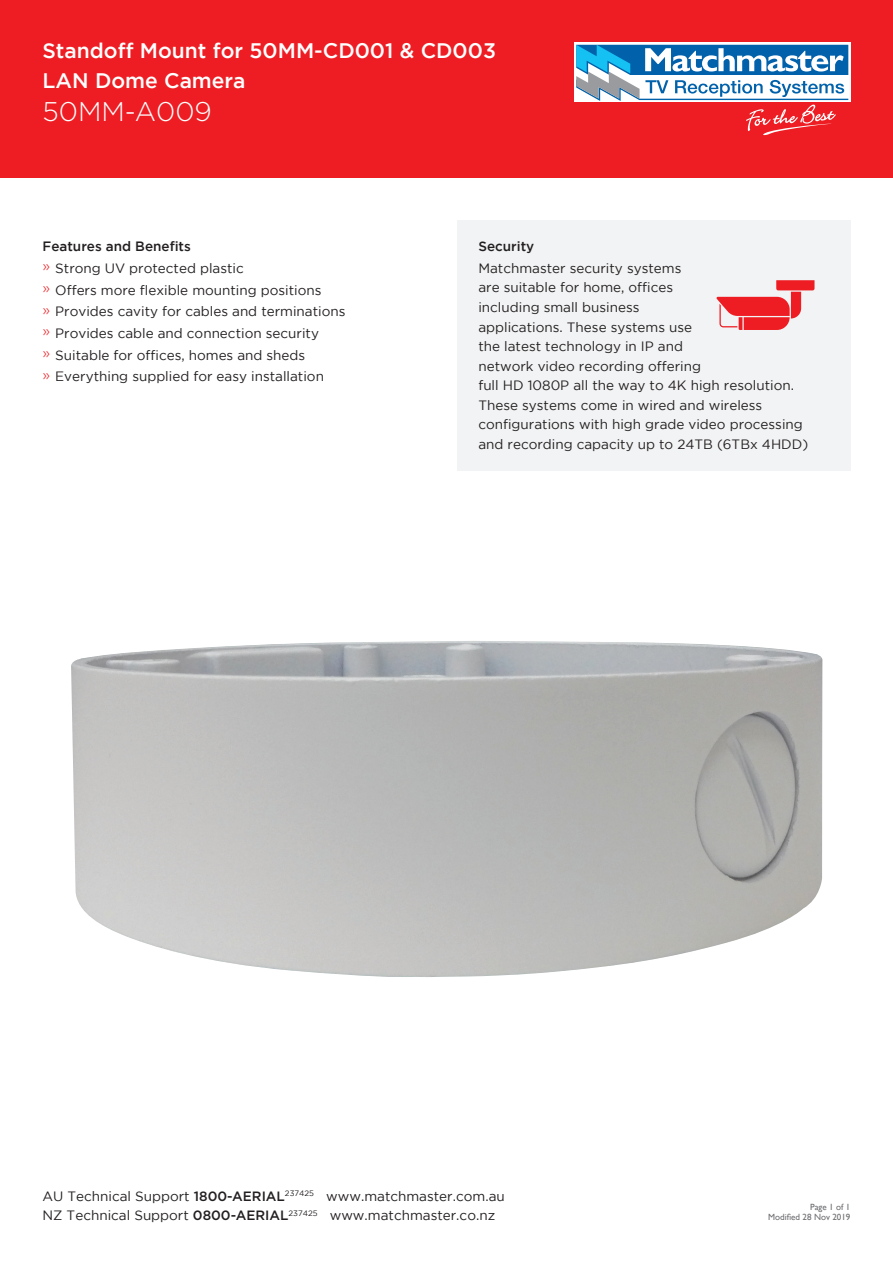
<style>
.page{position:relative;width:893px;height:1263px;background:#fff}
.page>*{position:absolute;margin:0;border:0;box-sizing:border-box;transform-origin:0 0}
.t1{font:300 27px "Gotham";color:#fff}
.t2{font:500 21px/30.5px "Gotham";color:#fff}
.t3{font:13.5px/19.5px "Gotham";color:#231f20}
.t4{font:500 13.5px "Gotham";color:#231f20}
.t5{font:9px/10.8px "Gill Sans";color:#6c6d70;text-align:right}
.s1{font-weight:500}
.s2{font-weight:300;font-size:15px;color:#ee1d23}
</style>
<div class="page">
<div style="left:0;top:0;width:893px;height:178px;background:#ee1d23"></div>
<svg style="left:574px;top:43px;width:276px;height:59px"></svg>
<svg style="left:576px;top:45px;width:272px;height:90px"></svg>
<div style="left:457px;top:220px;width:393px;height:250px;background:#f2f3f4"></div>
<svg style="left:716px;top:280px;width:98px;height:50px"></svg>
<img style="left:71px;top:641px;width:751px;height:336px">
<h2 class="t2" style="left:43px;top:35px;width:455px">Standoff Mount for 50MM-CD001 &amp; CD003<br>LAN Dome Camera</h2>
<h1 class="t1" style="left:43px;top:94px;width:171px">50MM-A009</h1>
<p class="t3" style="left:43px;top:235px;width:304px;line-height:21.8px"><span class="s1">Features and Benefits<br></span><span class="s2">»</span> Strong UV protected plastic<br><span class="s2">»</span> Offers more flexible mounting positions<br><span class="s2">»</span> Provides cavity for cables and terminations <span class="s2">»</span> Provides cable and connection security<br><span class="s2">»</span> Suitable for offices, homes and sheds<br><span class="s2">»</span> Everything supplied for easy installation</p>
<p class="t4" style="left:478px;top:239px;width:57px">Security</p>
<p class="t3" style="left:478px;top:258px;width:331px">Matchmaster security systems<br>are suitable for home, offices<br>including small business<br>applications. These systems use<br>the latest technology in IP and<br>network video recording offering<br>full HD 1080P all the way to 4K high resolution.<br>These systems come in wired and wireless configurations with high grade video processing and recording capacity up to 24TB (6TBx 4HDD)</p>
<p class="t3" style="left:43px;top:1186px;width:464px">AU Technical Support <span class="s1">1800-AERIAL</span><sup>237425</sup> www.matchmaster.com.au<br>NZ Technical Support <span class="s1">0800-AERIAL</span><sup>237425</sup> www.matchmaster.co.nz</p>
<p class="t5" style="left:768px;top:1201px;width:84px">Page 1 of 1<br>Modified 28 Nov 2019</p>
</div>
